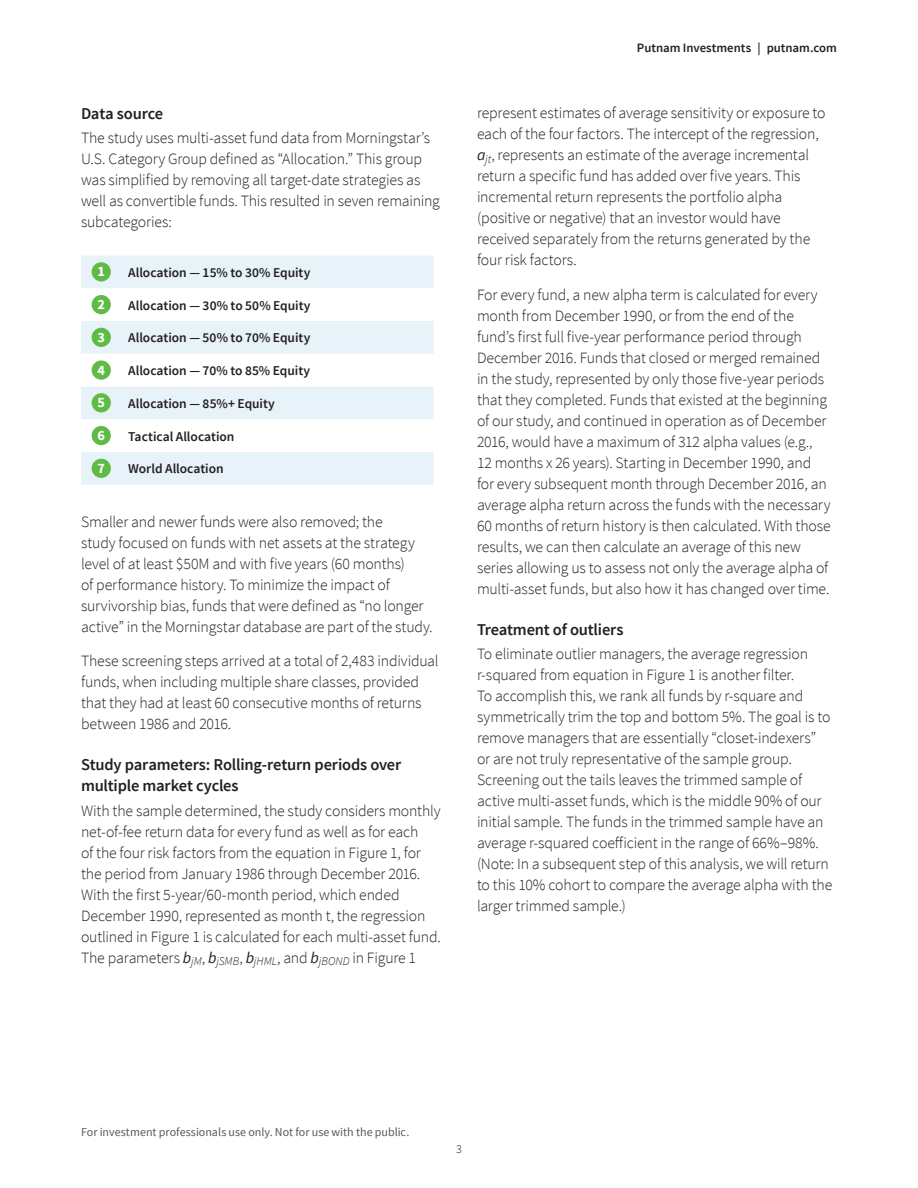
<style>
.page{position:relative;width:918px;height:1188px;background:#fff}
.page>*{position:absolute;margin:0;border:0;box-sizing:border-box;transform-origin:0 0}
.Subhead{font:600 16.5px/21px "Source Sans Pro";letter-spacing:-.01em;color:#231f20}
.Body{font:300 15.75px/21px "Source Sans Pro";letter-spacing:-.01em;color:#231f20}
.t1{font:700 14.25px "Source Sans Pro";color:#fff}
.Table_figure_1{font:600 13.5px "Source Sans Pro";letter-spacing:-.005em;color:#231f20}
.Page_header_date{font:600 12.75px "Source Sans Pro";color:#231f20}
.t2{font:12px "Source Sans Pro";color:#57585a}
.Body-2{font:300 12px "Source Sans Pro";color:#231f20}
.s1{font-weight:400;font-style:italic}
</style>
<div class="page">
<div style="left:81px;top:255px;width:353px;height:230px;background:#e7f3f9"></div>
<svg style="left:81px;top:288px;width:353px;height:164px"></svg>
<div style="left:92px;top:262px;width:19px;height:19px;background:#60bb46;border-radius:50%"></div>
<div style="left:92px;top:295px;width:19px;height:19px;background:#60bb46;border-radius:50%"></div>
<div style="left:92px;top:328px;width:19px;height:19px;background:#60bb46;border-radius:50%"></div>
<div style="left:92px;top:360px;width:19px;height:20px;background:#60bb46;border-radius:50%"></div>
<div style="left:92px;top:393px;width:19px;height:19px;background:#60bb46;border-radius:50%"></div>
<div style="left:92px;top:426px;width:19px;height:19px;background:#60bb46;border-radius:50%"></div>
<div style="left:92px;top:459px;width:19px;height:19px;background:#60bb46;border-radius:50%"></div>
<p class="Subhead" style="left:81px;top:103px;width:84px">Data source</p>
<p class="Body" style="left:81px;top:127px;width:360px">The study uses multi-asset fund data from Morningstar’s U.S. Category Group defined as “Allocation.” This group was simplified by removing all target-date strategies as well as convertible funds. This resulted in seven remaining subcategories:</p>
<p class="t1" style="left:98px;top:262px;width:9px">1</p>
<p class="Table_figure_1" style="left:128px;top:264px;width:184px">Allocation — 15% to 30% Equity</p>
<p class="t1" style="left:98px;top:295px;width:9px">2</p>
<p class="Table_figure_1" style="left:128px;top:297px;width:184px">Allocation — 30% to 50% Equity</p>
<p class="t1" style="left:98px;top:328px;width:9px">3</p>
<p class="Table_figure_1" style="left:128px;top:329px;width:184px">Allocation — 50% to 70% Equity</p>
<p class="t1" style="left:98px;top:361px;width:9px">4</p>
<p class="Table_figure_1" style="left:128px;top:362px;width:183px">Allocation — 70% to 85% Equity</p>
<p class="t1" style="left:98px;top:393px;width:9px">5</p>
<p class="Table_figure_1" style="left:128px;top:395px;width:148px">Allocation — 85%+ Equity</p>
<p class="t1" style="left:98px;top:426px;width:9px">6</p>
<p class="Table_figure_1" style="left:128px;top:428px;width:108px">Tactical Allocation</p>
<p class="t1" style="left:98px;top:459px;width:9px">7</p>
<p class="Table_figure_1" style="left:128px;top:460px;width:97px">World Allocation</p>
<p class="Body" style="left:81px;top:511px;width:353px">Smaller and newer funds were also removed; the<br>study focused on funds with net assets at the strategy level of at least $50M and with five years (60 months)<br>of performance history. To minimize the impact of survivorship bias, funds that were defined as “no longer active” in the Morningstar database are part of the study.</p>
<p class="Body" style="left:81px;top:650px;width:359px">These screening steps arrived at a total of 2,483 individual funds, when including multiple share classes, provided that they had at least 60 consecutive months of returns between 1986 and 2016.</p>
<p class="Subhead" style="left:81px;top:755px;width:322px">Study parameters: Rolling-return periods over multiple market cycles</p>
<p class="Body" style="left:81px;top:800px;width:362px">With the sample determined, the study considers monthly net-of-fee return data for every fund as well as for each<br>of the four risk factors from the equation in Figure 1, for the period from January 1986 through December 2016.<br>With the first 5-year/60-month period, which ended December 1990, represented as month t, the regression outlined in Figure 1 is calculated for each multi-asset fund.<br>The parameters <span class="s1">b</span><sub>jM</sub>, <span class="s1">b</span><sub>jSMB</sub>, <span class="s1">b</span><sub>jHML</sub>, and <span class="s1">b</span><sub>jBOND</sub> in Figure 1</p>
<p class="Page_header_date" style="left:637px;top:39px;width:202px">Putnam Investments | putnam.com</p>
<p class="Body" style="left:477px;top:103px;width:350px">represent estimates of average sensitivity or exposure to each of the four factors. The intercept of the regression, <span class="s1">a</span><sub>jt</sub>, represents an estimate of the average incremental return a specific fund has added over five years. This incremental return represents the portfolio alpha (positive or negative) that an investor would have received separately from the returns generated by the four risk factors.</p>
<p class="Body" style="left:477px;top:284px;width:355px">For every fund, a new alpha term is calculated for every month from December 1990, or from the end of the fund’s first full five-year performance period through December 2016. Funds that closed or merged remained in the study, represented by only those five-year periods that they completed. Funds that existed at the beginning of our study, and continued in operation as of December 2016, would have a maximum of 312 alpha values (e.g., 12 months x 26 years). Starting in December 1990, and for every subsequent month through December 2016, an average alpha return across the funds with the necessary 60 months of return history is then calculated. With those results, we can then calculate an average of this new series allowing us to assess not only the average alpha of multi-asset funds, but also how it has changed over time.</p>
<p class="Subhead" style="left:477px;top:619px;width:148px">Treatment of outliers</p>
<p class="Body" style="left:477px;top:644px;width:357px">To eliminate outlier managers, the average regression r-squared from equation in Figure 1 is another filter.<br>To accomplish this, we rank all funds by r-square and symmetrically trim the top and bottom 5%. The goal is to remove managers that are essentially “closet-indexers” or are not truly representative of the sample group.<br>Screening out the tails leaves the trimmed sample of active multi-asset funds, which is the middle 90% of our initial sample. The funds in the trimmed sample have an average r-squared coefficient in the range of 66%–98%. (Note: In a subsequent step of this analysis, we will return to this 10% cohort to compare the average alpha with the larger trimmed sample.)</p>
<p class="t2" style="left:81px;top:1125px;width:330px">For investment professionals use only. Not for use with the public.</p>
<p class="Body-2" style="left:456px;top:1141px;width:7px">3</p>
</div>
